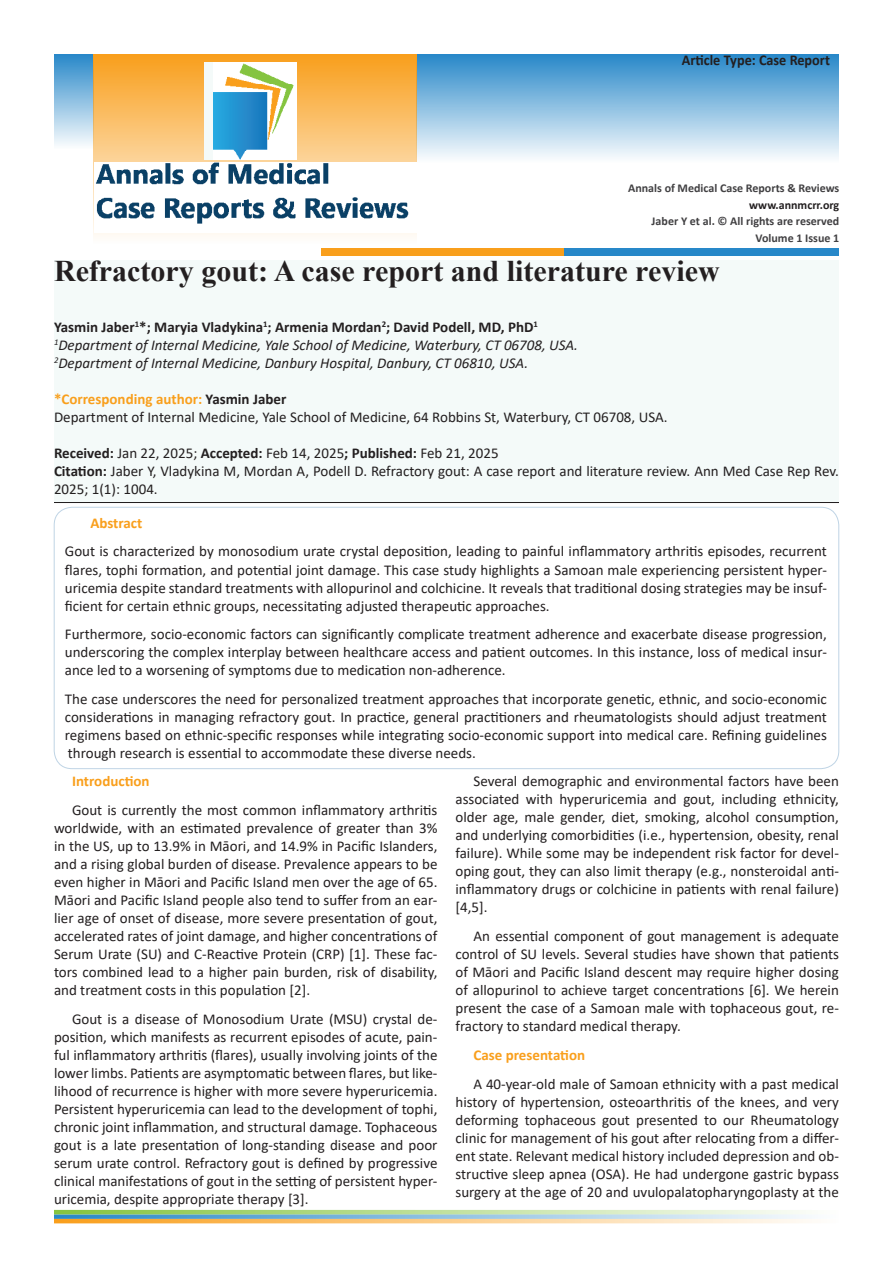
<style>
.page{position:relative;width:893px;height:1263px;background:#fff}
.page>*{position:absolute;margin:0;border:0;box-sizing:border-box;transform-origin:0 0}
.t1{font:700 30px "Times New Roman";color:#231f20}
.t2{font:15px/18px "Calibri";color:#231f20;text-align:justify}
.t3{font:italic 15px "Calibri";color:#231f20}
.t4{font:700 15px "Calibri";color:#231f20}
.t5{font:700 15px "Calibri";color:#f99f1c}
.t6{font:700 15px "Calibri";color:#231f20;scale:.95 1}
.t7{font:700 12px/16.5px "Calibri";color:#414042;text-align:right}
.s1{color:#231f20}
.s2{font-weight:700;color:#f99f1c}
.s3{font-weight:700}
</style>
<div class="page">
<hr style="left:54px;top:502px;width:785px;height:1px;background:#231f20">
<svg style="left:54px;top:1214px;width:755px;height:5px;background:#98c5db"></svg>
<svg style="left:54px;top:1219px;width:755px;height:4px;background:#fbcc87"></svg>
<svg style="left:54px;top:1210px;width:749px;height:4px;background:#bedf99"></svg>
<div style="left:321px;top:248px;width:244px;height:8px;background:#f99f1c"></div>
<div style="left:565px;top:248px;width:274px;height:8px;background:#2888c9"></div>
<div style="left:417px;top:54px;width:422px;height:108px;background:linear-gradient(to bottom,#2787c8,#f9fcfd)"></div>
<div style="left:54px;top:54px;width:39px;height:95px;background:linear-gradient(to bottom,#2787c9,#fcfdfe)"></div>
<div style="left:54px;top:261px;width:785px;height:241px;background:#f4faf9"></div>
<svg style="left:93px;top:54px;width:324px;height:182px;background:#fabc61"></svg>
<img style="left:94px;top:162px;width:323px;height:70px">
<div style="left:205px;top:62px;width:92px;height:98px;background:#f4faf9"></div>
<img style="left:213px;top:62px;width:84px;height:98px">
<p class="t6" style="left:682px;top:50px;width:157px">Article Type: Case Report</p>
<p class="t7" style="left:628px;top:180px;width:213px">Annals of Medical Case Reports &amp; Reviews <span class="s1">www.annmcrr.org<br></span>Jaber Y et al. © All rights are reserved<br>Volume 1 Issue 1</p>
<p class="t1" style="left:54px;top:249px;width:667px">Refractory gout: A case report and literature review</p>
<p class="t4" style="left:54px;top:317px;width:485px">Yasmin Jaber<sup>1</sup>*; Maryia Vladykina<sup>1</sup>; Armenia Mordan<sup>2</sup>; David Podell, MD, PhD<sup>1</sup></p>
<p class="t3" style="left:54px;top:335px;width:526px"><sup>1</sup>Department of Internal Medicine, Yale School of Medicine, Waterbury, CT 06708, USA.</p>
<p class="t3" style="left:54px;top:353px;width:476px"><sup>2</sup>Department of Internal Medicine, Danbury Hospital, Danbury, CT 06810, USA.</p>
<p class="t2" style="left:54px;top:390px;width:615px"><span class="s2">*Corresponding author:</span> <span class="s3">Yasmin Jaber<br></span>Department of Internal Medicine, Yale School of Medicine, 64 Robbins St, Waterbury, CT 06708, USA.</p>
<p class="t2" style="left:54px;top:444px;width:446px"><span class="s3">Received:</span> Jan 22, 2025; <span class="s3">Accepted:</span> Feb 14, 2025<span class="s3">; Published:</span> Feb 21, 2025</p>
<p class="t2" style="left:54px;top:462px;width:786px"><span class="s3">Citation:</span> Jaber Y, Vladykina M, Mordan A, Podell D. Refractory gout: A case report and literature review. Ann Med Case Rep Rev.<br>2025; 1(1): 1004.</p>
<p class="t5" style="left:90px;top:512px;width:53px">Abstract</p>
<p class="t2" style="left:65px;top:542px;width:763px">Gout is characterized by monosodium urate crystal deposition, leading to painful inflammatory arthritis episodes, recurrent flares, tophi formation, and potential joint damage. This case study highlights a Samoan male experiencing persistent hyper&shy;uricemia despite standard treatments with allopurinol and colchicine. It reveals that traditional dosing strategies may be insuf&shy;ficient for certain ethnic groups, necessitating adjusted therapeutic approaches.</p>
<p class="t2" style="left:65px;top:625px;width:763px">Furthermore, socio-economic factors can significantly complicate treatment adherence and exacerbate disease progression, underscoring the complex interplay between healthcare access and patient outcomes. In this instance, loss of medical insur&shy;ance led to a worsening of symptoms due to medication non-adherence.</p>
<p class="t2" style="left:65px;top:690px;width:763px">The case underscores the need for personalized treatment approaches that incorporate genetic, ethnic, and socio-economic considerations in managing refractory gout. In practice, general practitioners and rheumatologists should adjust treatment regimens based on ethnic-specific responses while integrating socio-economic support into medical care. Refining guidelines through research is essential to accommodate these diverse needs.</p>
<p class="t5" style="left:72px;top:770px;width:79px">Introduction</p>
<p class="t2" style="left:54px;top:800px;width:385px;text-indent:18px">Gout is currently the most common inflammatory arthritis worldwide, with an estimated prevalence of greater than 3% in the US, up to 13.9% in Māori, and 14.9% in Pacific Islanders, and a rising global burden of disease. Prevalence appears to be even higher in Māori and Pacific Island men over the age of 65.<br>Māori and Pacific Island people also tend to suffer from an ear&shy;lier age of onset of disease, more severe presentation of gout, accelerated rates of joint damage, and higher concentrations of Serum Urate (SU) and C-Reactive Protein (CRP) [1]. These fac&shy;tors combined lead to a higher pain burden, risk of disability, and treatment costs in this population [2].</p>
<p class="t2" style="left:54px;top:1009px;width:385px;text-indent:18px">Gout is a disease of Monosodium Urate (MSU) crystal de&shy;position, which manifests as recurrent episodes of acute, pain&shy;ful inflammatory arthritis (flares), usually involving joints of the lower limbs. Patients are asymptomatic between flares, but like&shy;lihood of recurrence is higher with more severe hyperuricemia.<br>Persistent hyperuricemia can lead to the development of tophi, chronic joint inflammation, and structural damage. Tophaceous gout is a late presentation of long-standing disease and poor serum urate control. Refractory gout is defined by progressive clinical manifestations of gout in the setting of persistent hyper&shy;uricemia, despite appropriate therapy [3].</p>
<p class="t2" style="left:455px;top:772px;width:385px;text-indent:18px">Several demographic and environmental factors have been associated with hyperuricemia and gout, including ethnicity, older age, male gender, diet, smoking, alcohol consumption, and underlying comorbidities (i.e., hypertension, obesity, renal failure). While some may be independent risk factor for devel&shy;oping gout, they can also limit therapy (e.g., nonsteroidal anti&shy;inflammatory drugs or colchicine in patients with renal failure) [4,5].</p>
<p class="t2" style="left:455px;top:926px;width:385px;text-indent:18px">An essential component of gout management is adequate control of SU levels. Several studies have shown that patients of Māori and Pacific Island descent may require higher dosing of allopurinol to achieve target concentrations [6]. We herein present the case of a Samoan male with tophaceous gout, re&shy;fractory to standard medical therapy.</p>
<p class="t5" style="left:473px;top:1044px;width:113px">Case presentation</p>
<p class="t2" style="left:455px;top:1074px;width:385px;text-indent:18px">A 40-year-old male of Samoan ethnicity with a past medical history of hypertension, osteoarthritis of the knees, and very deforming tophaceous gout presented to our Rheumatology clinic for management of his gout after relocating from a differ&shy;ent state. Relevant medical history included depression and ob&shy;structive sleep apnea (OSA). He had undergone gastric bypass surgery at the age of 20 and uvulopalatopharyngoplasty at the</p>
</div>
